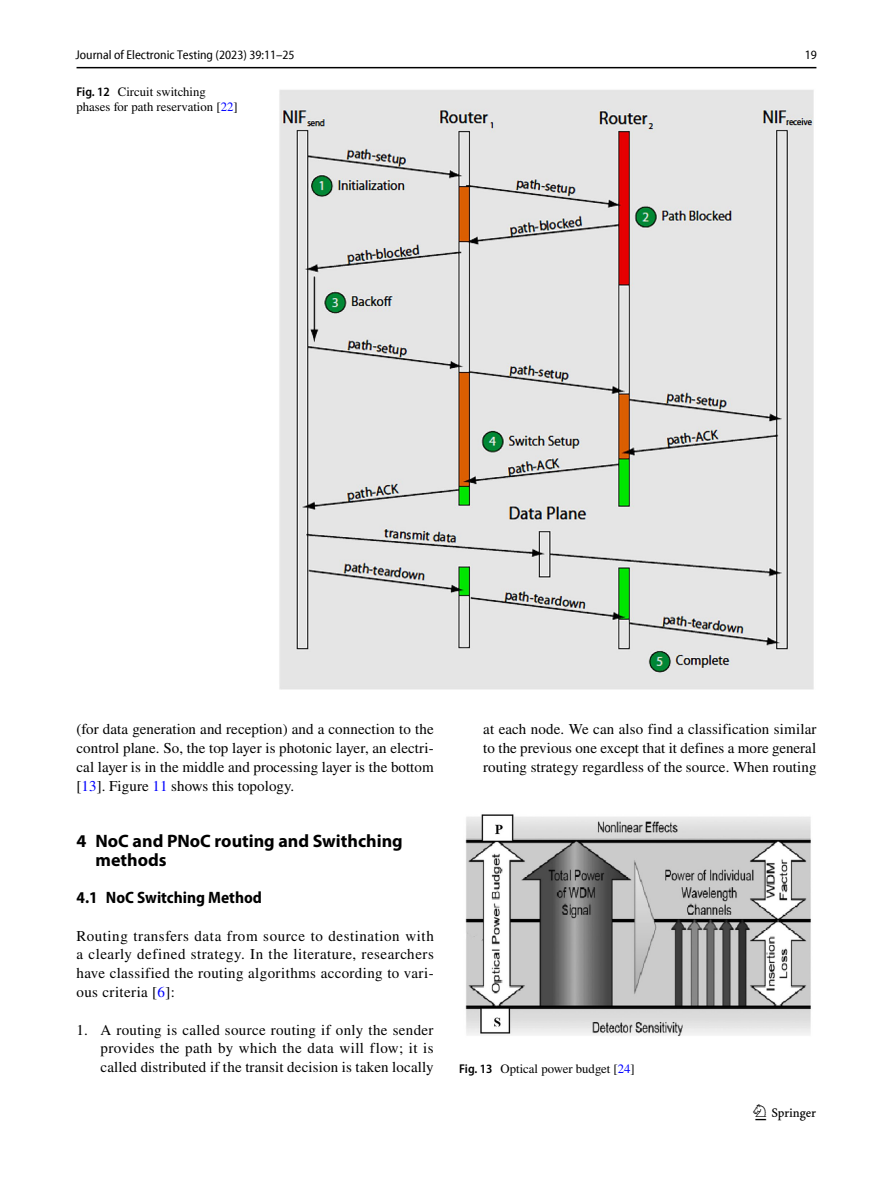
<style>
.page{position:relative;width:893px;height:1187px;background:#fff}
.page>*{position:absolute;margin:0;border:0;box-sizing:border-box;transform-origin:0 0}
.t1{font:22.5px "Springnew Regular 3";color:#000}
.t2{font:700 18px/18.8px "Myriad Pro";color:#000}
.t3{font:700 semi-condensed 16.5px "Myriad Pro";color:#000}
.t4{font:15px/18.8px "STIX";letter-spacing:.005em;color:#000;text-align:justify}
.t5{font:12.75px/15px "STIX";color:#000}
.t6{font:semi-condensed 12.75px "Myriad Pro Unic";color:#000}
.s1{font-family:"Myriad Pro";font-weight:600;font-stretch:semi-condensed}
.s2{color:#00f}
</style>
<div class="page">
<hr style="left:77px;top:67px;width:739px;height:1px;background:#000">
<img style="left:279px;top:90px;width:535px;height:600px">
<img style="left:465px;top:814px;width:346px;height:222px">
<p class="t6" style="left:76px;top:50px;width:221px">Journal of Electronic Testing (2023) 39:11–25</p>
<p class="t6" style="left:805px;top:50px;width:14px">19</p>
<p class="t5" style="left:77px;top:85px;width:163px"><span class="s1">Fig. 12</span> Circuit switching phases for path reservation [<span class="s2">22</span>]</p>
<p class="t4" style="left:77px;top:721px;width:359px">(for data generation and reception) and a connection to the control plane. So, the top layer is photonic layer, an electri&shy;cal layer is in the middle and processing layer is the bottom [<span class="s2">13</span>]. Figure <span class="s2">11</span> shows this topology.</p>
<p class="t2" style="left:96px;top:830px;width:309px;text-indent:-19px">4 NoC and PNoC routing and Swithching methods</p>
<p class="t3" style="left:77px;top:888px;width:187px">4.1 NoC Switching Method</p>
<p class="t4" style="left:77px;top:927px;width:359px">Routing transfers data from source to destination with a clearly defined strategy. In the literature, researchers have classified the routing algorithms according to vari&shy;ous criteria [<span class="s2">6</span>]:</p>
<p class="t4" style="left:101px;top:1021px;width:335px;text-indent:-24px">1. A routing is called source routing if only the sender provides the path by which the data will flow; it is called distributed if the transit decision is taken locally</p>
<p class="t4" style="left:483px;top:721px;width:335px">at each node. We can also find a classification similar to the previous one except that it defines a more general routing strategy regardless of the source. When routing</p>
<p class="t5" style="left:459px;top:1061px;width:177px"><span class="s1">Fig. 13</span> Optical power budget [<span class="s2">24</span>]</p>
<h1 class="t1" style="left:755px;top:1104px;width:62px">1 3</h1>
</div>
